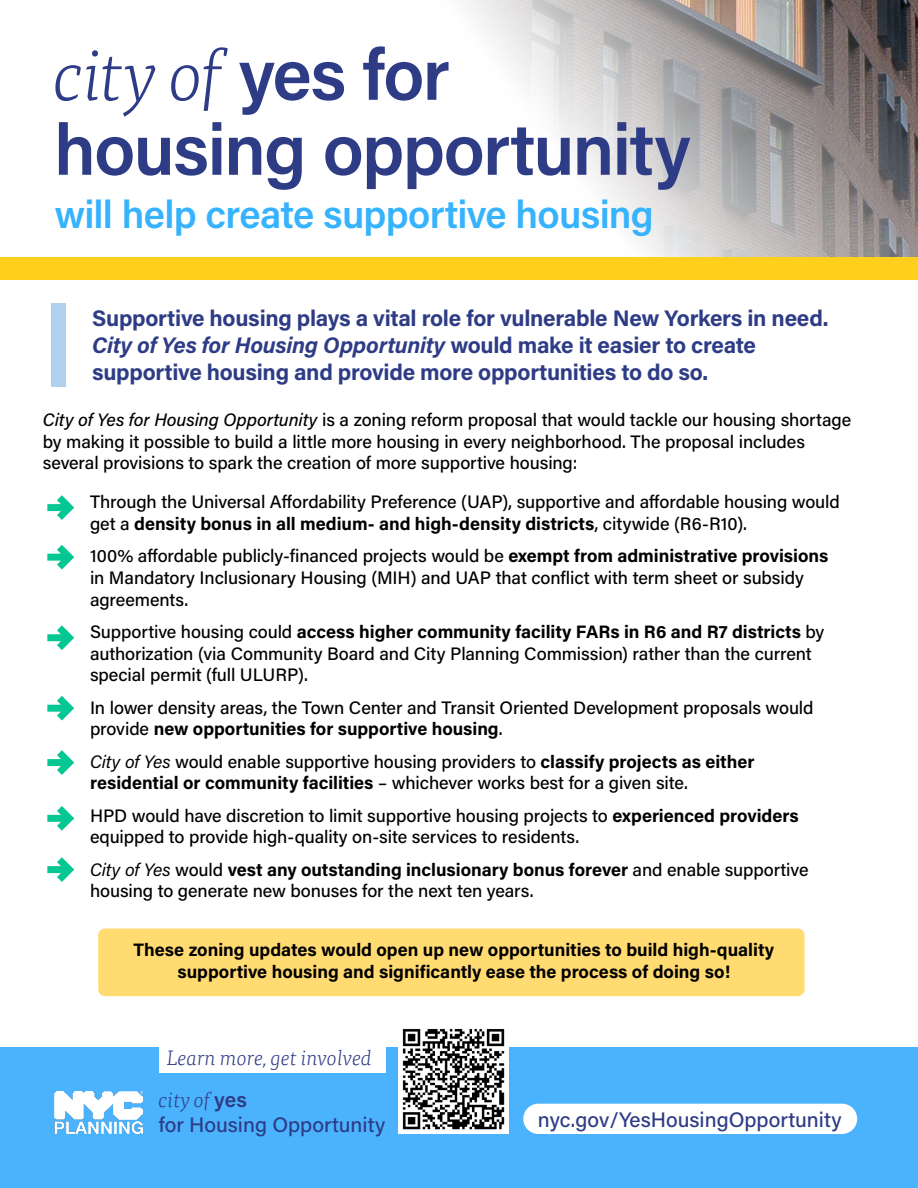
<style>
.page{position:relative;width:918px;height:1188px;background:#fff}
.page>*{position:absolute;margin:0;border:0;box-sizing:border-box;transform-origin:0 0}
.t1{font:600 72px "Acumin Pro";letter-spacing:-.025em;color:#2e3c86}
.t2{font:italic 300 72px "Tisa Pro";letter-spacing:-.03em;color:#2e3c86}
.t3{font:600 39px "Acumin Pro";letter-spacing:-.02em;color:#37b3fd}
.t4{font:700 22.5px/27px "Acumin Pro";letter-spacing:-.01em;color:#2e3c86}
.t5{font:21px "Acumin Variable Concept";color:#2e3c86}
.t6{font:italic 300 21px "Tisa Pro";color:#2e3c86}
.t7{font:500 18px/21.6px "Acumin Pro";letter-spacing:-.005em;color:#000}
.t8{font:700 18px/21.6px "Acumin Pro";color:#000;text-align:center}
.s1{font-family:"Acumin Pro";font-weight:600;font-style:normal}
.s2{font-style:italic}
.s3{font-weight:700}
.s4{font-weight:400;font-style:italic}
</style>
<div class="page">
<div style="left:0;top:1048px;width:918px;height:140px;background:#4bb3fd"></div>
<img style="left:54px;top:1092px;width:88px;height:42px">
<div style="left:159px;top:1042px;width:226px;height:31px;background:#fff"></div>
<div style="left:523px;top:1104px;width:334px;height:30px;background:#fff;border-radius:15px"></div>
<img style="left:399px;top:1029px;width:110px;height:105px">
<img style="left:464px;top:0;width:454px;height:257px">
<div style="left:0;top:257px;width:918px;height:23px;background:#ffcf1e"></div>
<div style="left:51px;top:304px;width:15px;height:83px;background:#afd1ee"></div>
<div style="left:98px;top:928px;width:707px;height:68px;background:#ffdb71;border-radius:7px"></div>
<svg style="left:47px;top:545px;width:27px;height:25px"></svg>
<svg style="left:47px;top:495px;width:27px;height:25px"></svg>
<svg style="left:47px;top:857px;width:27px;height:25px"></svg>
<svg style="left:47px;top:806px;width:27px;height:25px"></svg>
<svg style="left:47px;top:750px;width:27px;height:25px"></svg>
<svg style="left:47px;top:625px;width:27px;height:25px"></svg>
<svg style="left:47px;top:696px;width:27px;height:25px"></svg>
<h1 class="t2" style="left:54px;top:25px;width:397px">city of <span class="s1">yes for</span></h1>
<h1 class="t1" style="left:54px;top:99px;width:638px">housing opportunity</h1>
<h2 class="t3" style="left:54px;top:187px;width:601px">will help create supportive housing</h2>
<p class="t4" style="left:92px;top:304px;width:738px">Supportive housing plays a vital role for vulnerable New Yorkers in need.<br><span class="s2">City of Yes for Housing Opportunity</span> would make it easier to create supportive housing and provide more opportunities to do so.</p>
<p class="t7" style="left:43px;top:408px;width:810px"><span class="s2">City of Yes for Housing Opportunity</span> is a zoning reform proposal that would tackle our housing shortage by making it possible to build a little more housing in every neighborhood. The proposal includes several provisions to spark the creation of more supportive housing:</p>
<p class="t7" style="left:90px;top:490px;width:751px">Through the Universal Affordability Preference (UAP), supportive and affordable housing would get a <span class="s3">density bonus in all medium- and high-density districts</span>, citywide (R6-R10).</p>
<p class="t7" style="left:90px;top:544px;width:740px">100% affordable publicly-financed projects would be <span class="s3">exempt from administrative provisions </span>in Mandatory Inclusionary Housing (MIH) and UAP that conflict with term sheet or subsidy agreements.</p>
<p class="t7" style="left:90px;top:620px;width:736px">Supportive housing could <span class="s3">access higher community facility FARs in R6 and R7 districts</span> by authorization (via Community Board and City Planning Commission) rather than the current special permit (full ULURP).</p>
<p class="t7" style="left:90px;top:696px;width:725px">In lower density areas, the Town Center and Transit Oriented Development proposals would provide <span class="s3">new opportunities for supportive housing</span>.</p>
<p class="t7" style="left:90px;top:750px;width:666px"><span class="s4">City of Yes</span> would enable supportive housing providers to <span class="s3">classify projects as either residential or community facilities</span> – whichever works best for a given site.</p>
<p class="t7" style="left:90px;top:804px;width:710px">HPD would have discretion to limit supportive housing projects to <span class="s3">experienced providers </span>equipped to provide high-quality on-site services to residents.</p>
<p class="t7" style="left:90px;top:858px;width:720px"><span class="s4">City of Yes</span> would <span class="s3">vest any outstanding inclusionary bonus forever</span> and enable supportive housing to generate new bonuses for the next ten years.</p>
<p class="t8" style="left:134px;top:939px;width:642px">These zoning updates would open up new opportunities to build high-quality supportive housing and significantly ease the process of doing so!</p>
<p class="t6" style="left:167px;top:1043px;width:207px">Learn more, get involved</p>
<p class="t6" style="left:159px;top:1085px;width:90px">city of <span class="s1">yes</span></p>
<p class="t5" style="left:159px;top:1110px;width:228px">for Housing Opportunity</p>
<p class="t5" style="left:538px;top:1105px;width:305px">nyc.gov/YesHousingOpportunity</p>
</div>
